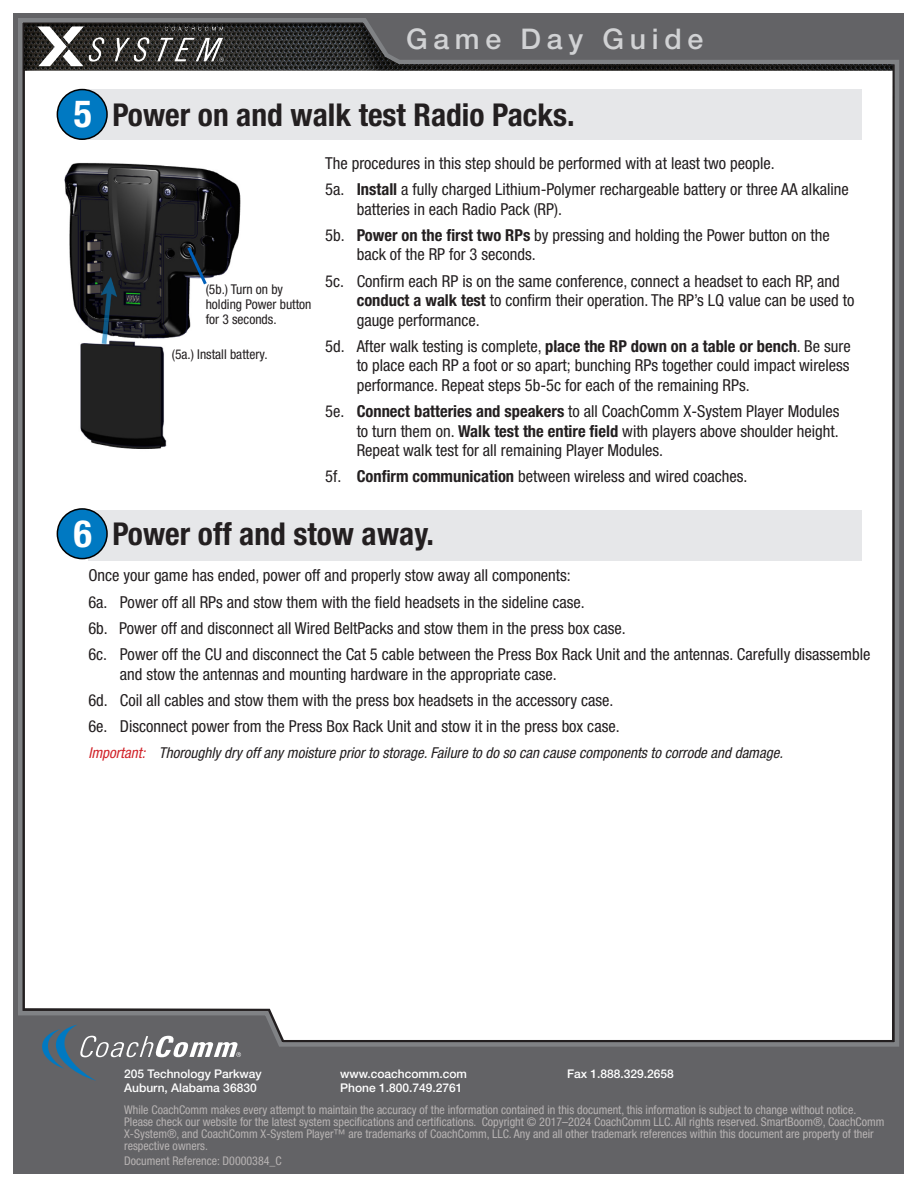
<style>
.page{position:relative;width:918px;height:1188px;background:#fff}
.page>*{position:absolute;margin:0;border:0;box-sizing:border-box;transform-origin:0 0}
.t1{font:700 condensed 37.65px "Helvetica Neue LT Std";color:#fff}
.t2{font:700 condensed 31.5px "Helvetica Neue LT Std";color:#231f20}
.t3{font:500 28.5px "Helvetica Neue LT Std";letter-spacing:.2em;color:#d1d2d4}
.Numbered_List{font:condensed 16.5px/19.5px "Helvetica Neue LT Std";color:#231f20}
.Body{font:condensed 16.5px "Helvetica Neue LT Std";color:#231f20}
.Caution_Note_2{font:italic condensed 15px "Helvetica Neue LT Std";color:#231f20}
.t4{font:condensed 13.5px/15px "Helvetica Neue LT Std";color:#231f20}
.t5{font:condensed 12px/12px "Helvetica Neue LT Std";color:#b7b3b3}
.t6{font:500 12px/14.4px "Helvetica Neue LT Std";color:#fff}
.s1{font-weight:700}
.s2{color:#d1232a}
</style>
<div class="page">
<div style="left:14px;top:14px;width:890px;height:1160px;background:#636366"></div>
<div style="left:18px;top:18px;width:881px;height:1029px;background:#fff"></div>
<svg style="left:25px;top:24px;width:872px;height:75px"></svg>
<svg style="left:42px;top:1025px;width:199px;height:56px"></svg>
<img style="left:19px;top:18px;width:220px;height:52px">
<div style="left:88px;top:510px;width:773px;height:51px;background:#e6e7e9"></div>
<div style="left:57px;top:509px;width:50px;height:50px;background:#0079c2;border-radius:50%"></div>
<div style="left:57px;top:508px;width:51px;height:51px;border:2px solid #000;border-radius:50%"></div>
<div style="left:88px;top:89px;width:773px;height:51px;background:#e6e7e9"></div>
<img style="left:43px;top:152px;width:230px;height:315px">
<svg style="left:185px;top:244px;width:24px;height:44px"></svg>
<div style="left:57px;top:90px;width:50px;height:49px;background:#0079c2;border-radius:50%"></div>
<div style="left:57px;top:89px;width:51px;height:51px;border:2px solid #000;border-radius:50%"></div>
<p class="t1" style="left:74px;top:91px;width:20px">5</p>
<h3 class="t3" style="left:406px;top:22px;width:299px">Game Day Guide</h3>
<p class="t2" style="left:112px;top:96px;width:464px">Power on and walk test Radio Packs.</p>
<p class="t4" style="left:206px;top:282px;width:107px">(5b.) Turn on by holding Power button for 3 seconds.</p>
<p class="t4" style="left:172px;top:346px;width:97px">(5a.) Install battery.</p>
<p class="Body" style="left:325px;top:153px;width:451px">The procedures in this step should be performed with at least two people.</p>
<p class="Numbered_List" style="left:357px;top:179px;width:493px;text-indent:-32px">5a. <span class="s1">Install</span> a fully charged Lithium-Polymer rechargeable battery or three AA alkaline batteries in each Radio Pack (RP).</p>
<p class="Numbered_List" style="left:357px;top:225px;width:475px;text-indent:-32px">5b. <span class="s1">Power on the first two RPs</span> by pressing and holding the Power button on the back of the RP for 3 seconds.</p>
<p class="Numbered_List" style="left:357px;top:271px;width:499px;text-indent:-32px">5c. Confirm each RP is on the same conference, connect a headset to each RP, and <span class="s1">conduct a walk test</span> to confirm their operation. The RP’s LQ value can be used to gauge performance.</p>
<p class="Numbered_List" style="left:357px;top:336px;width:495px;text-align:justify;text-indent:-32px">5d. After walk testing is complete, <span class="s1">place the RP down on a table or bench</span>. Be sure to place each RP a foot or so apart; bunching RPs together could impact wireless performance. Repeat steps 5b-5c for each of the remaining RPs.</p>
<p class="Numbered_List" style="left:357px;top:401px;width:484px;text-align:justify;text-indent:-32px">5e. <span class="s1">Connect batteries and speakers</span> to all CoachComm X-System Player Modules to turn them on. <span class="s1">Walk test the entire field</span> with players above shoulder height.<br>Repeat walk test for all remaining Player Modules.</p>
<p class="Numbered_List" style="left:325px;top:467px;width:424px">5f. <span class="s1">Confirm communication</span> between wireless and wired coaches.</p>
<p class="t1" style="left:74px;top:510px;width:20px">6</p>
<p class="t2" style="left:112px;top:515px;width:323px">Power off and stow away.</p>
<p class="Body" style="left:88px;top:566px;width:484px">Once your game has ended, power off and properly stow away all components:</p>
<p class="Numbered_List" style="left:88px;top:592px;width:498px">6a. Power off all RPs and stow them with the field headsets in the sideline case.</p>
<p class="Numbered_List" style="left:88px;top:618px;width:539px">6b. Power off and disconnect all Wired BeltPacks and stow them in the press box case.</p>
<p class="Numbered_List" style="left:120px;top:644px;width:752px;text-indent:-32px">6c. Power off the CU and disconnect the Cat 5 cable between the Press Box Rack Unit and the antennas. Carefully disassemble and stow the antennas and mounting hardware in the appropriate case.</p>
<p class="Numbered_List" style="left:88px;top:690px;width:527px">6d. Coil all cables and stow them with the press box headsets in the accessory case.</p>
<p class="Numbered_List" style="left:88px;top:716px;width:533px">6e. Disconnect power from the Press Box Rack Unit and stow it in the press box case.</p>
<p class="Caution_Note_2" style="left:88px;top:744px;width:696px"><span class="s2">Important:</span> Thoroughly dry off any moisture prior to storage. Failure to do so can cause components to corrode and damage.</p>
<p class="t6" style="left:124px;top:1066px;width:139px">205 Technology Parkway<br>Auburn, Alabama 36830</p>
<p class="t6" style="left:340px;top:1066px;width:128px">www.coachcomm.com<br>Phone 1.800.749.2761</p>
<p class="t6" style="left:567px;top:1066px;width:108px">Fax 1.888.329.2658</p>
<p class="t5" style="left:124px;top:1104px;width:762px">While CoachComm makes every attempt to maintain the accuracy of the information contained in this document, this information is subject to change without notice.<br>Please check our website for the latest system specifications and certifications. Copyright © 2017–2024 CoachComm LLC. All rights reserved. SmartBoom®, CoachComm X-System®, and CoachComm X-System Player™ are trademarks of CoachComm, LLC. Any and all other trademark references within this document are property of their respective owners.</p>
<p class="t5" style="left:124px;top:1155px;width:159px">Document Reference: D0000384_C</p>
</div>
